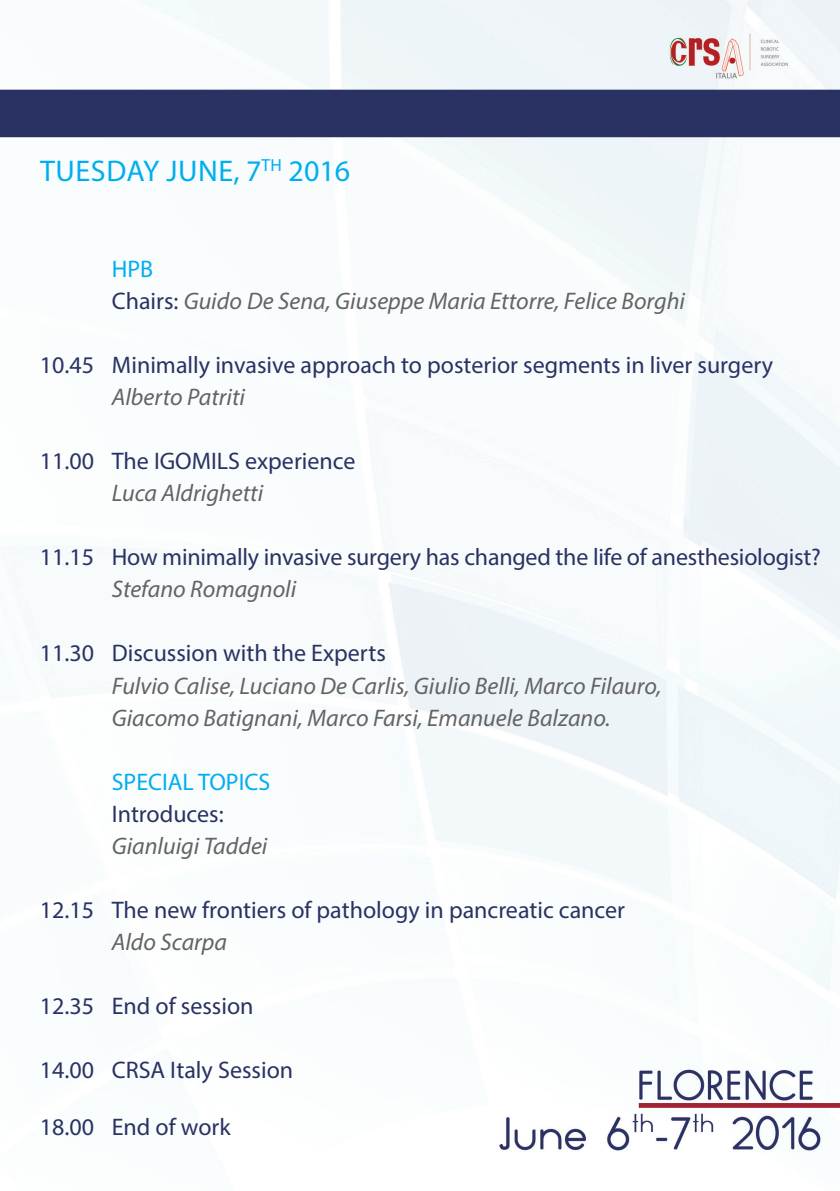
<style>
.page{position:relative;width:840px;height:1191px;background:#fff}
.page>*{position:absolute;margin:0;border:0;box-sizing:border-box;transform-origin:0 0}
.t1{font:30px "Myriad Pro";letter-spacing:.02em;color:#00aeef}
.t2{font:24px "Myriad Pro";color:#2a3263}
.t3{font:italic 24px "Myriad Pro";color:#636366}
.t4{font:24px "Myriad Pro";color:#00aeef}
.s1{font-style:normal;color:#2a3263}
</style>
<div class="page">
<img style="left:0;top:0;width:839px;height:1151px">
<p class="t1" style="left:40px;top:153px;width:311px">TUESDAY JUNE, 7<sup>TH</sup> 2016</p>
<p class="t4" style="left:112px;top:254px;width:43px">HPB</p>
<p class="t3" style="left:112px;top:286px;width:574px"><span class="s1">Chairs:</span> Guido De Sena, Giuseppe Maria Ettorre, Felice Borghi</p>
<p class="t2" style="left:40px;top:350px;width:734px">10.45 Minimally invasive approach to posterior segments in liver surgery</p>
<p class="t3" style="left:112px;top:382px;width:135px">Alberto Patriti</p>
<p class="t2" style="left:40px;top:446px;width:317px">11.00 The IGOMILS experience</p>
<p class="t3" style="left:112px;top:478px;width:153px">Luca Aldrighetti</p>
<p class="t2" style="left:40px;top:542px;width:782px">11.15 How minimally invasive surgery has changed the life of anesthesiologist?</p>
<p class="t3" style="left:112px;top:574px;width:186px">Stefano Romagnoli</p>
<p class="t2" style="left:40px;top:638px;width:347px">11.30 Discussion with the Experts</p>
<p class="t3" style="left:112px;top:670px;width:551px">Fulvio Calise, Luciano De Carlis, Giulio Belli, Marco Filauro,</p>
<p class="t3" style="left:112px;top:702px;width:500px">Giacomo Batignani, Marco Farsi, Emanuele Balzano.</p>
<p class="t4" style="left:112px;top:766px;width:160px">SPECIAL TOPICS</p>
<p class="t2" style="left:112px;top:798px;width:113px">Introduces:</p>
<p class="t3" style="left:112px;top:830px;width:157px">Gianluigi Taddei</p>
<p class="t2" style="left:40px;top:894px;width:586px">12.15 The new frontiers of pathology in pancreatic cancer</p>
<p class="t3" style="left:112px;top:926px;width:117px">Aldo Scarpa</p>
<p class="t2" style="left:40px;top:990px;width:215px">12.35 End of session</p>
<p class="t2" style="left:40px;top:1054px;width:255px">14.00 CRSA Italy Session</p>
<p class="t2" style="left:40px;top:1112px;width:192px">18.00 End of work</p>
</div>
